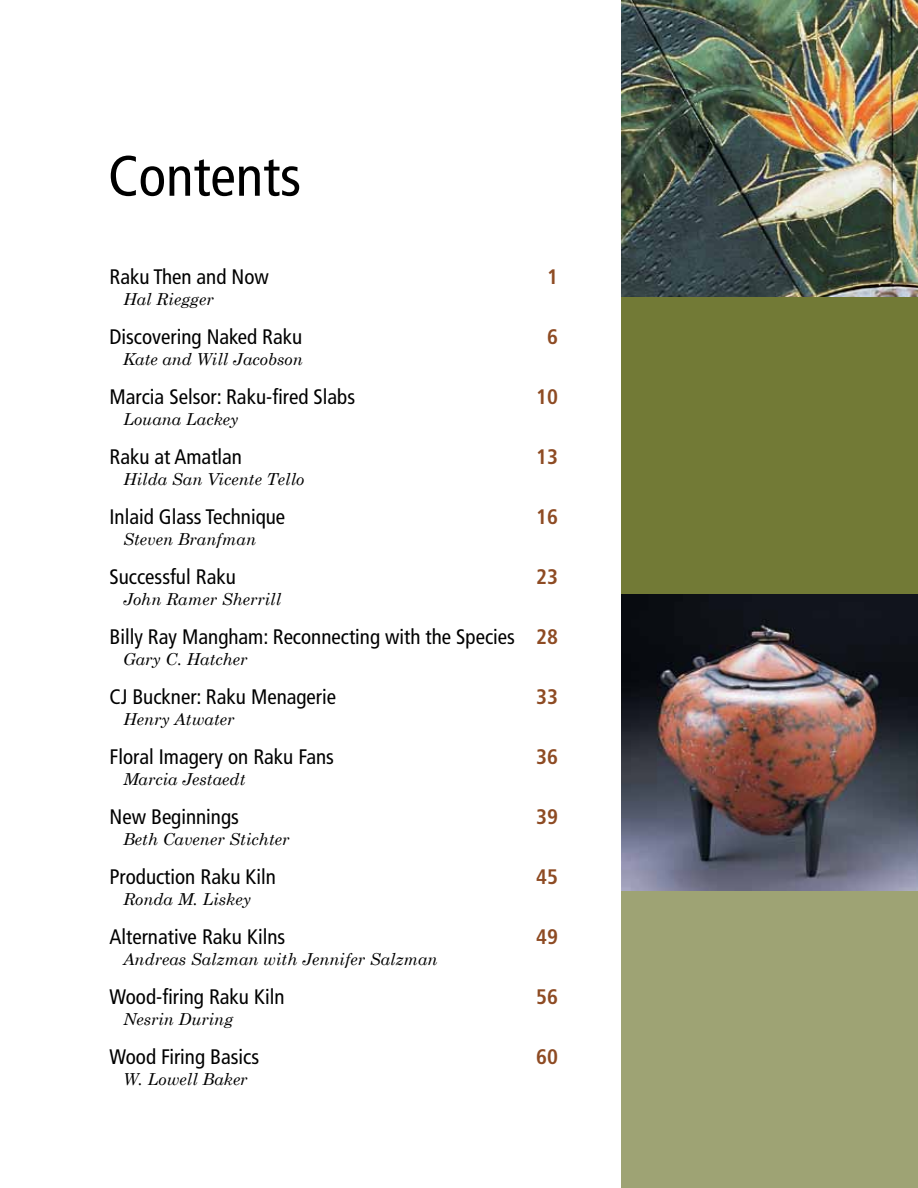
<style>
.page{position:relative;width:918px;height:1188px;background:#fff}
.page>*{position:absolute;margin:0;border:0;box-sizing:border-box;transform-origin:0 0}
.t1{font:condensed 57px "Frutiger";color:#000}
.t2{font:condensed 21px "Frutiger";color:#000}
.t3{font:700 condensed 21px "Frutiger";color:#8e4b23}
.t4{font:italic 16.5px "Century Schoolbook";color:#000}
.s1{font-weight:700;color:#8e4b23}
</style>
<div class="page">
<img style="left:621px;top:594px;width:297px;height:297px">
<div style="left:621px;top:297px;width:297px;height:297px;background:#727a36"></div>
<div style="left:621px;top:891px;width:297px;height:297px;background:#9ea374"></div>
<img style="left:621px;top:0;width:297px;height:297px">
<h1 class="t1" style="left:108px;top:143px;width:195px">Contents</h1>
<p class="t2" style="left:110px;top:265px;width:161px">Raku Then and Now</p>
<p class="t3" style="left:547px;top:264px;width:12px">1</p>
<p class="t4" style="left:123px;top:289px;width:92px">Hal Riegger</p>
<p class="t2" style="left:110px;top:325px;width:194px">Discovering Naked Raku</p>
<p class="t3" style="left:547px;top:324px;width:12px">6</p>
<p class="t4" style="left:123px;top:349px;width:181px">Kate and Will Jacobson</p>
<p class="t2" style="left:110px;top:385px;width:247px">Marcia Selsor: Raku-fired Slabs</p>
<p class="t3" style="left:536px;top:384px;width:23px">10</p>
<p class="t4" style="left:123px;top:409px;width:117px">Louana Lackey</p>
<p class="t2" style="left:110px;top:445px;width:134px">Raku at Amatlan</p>
<p class="t3" style="left:536px;top:444px;width:23px">13</p>
<p class="t4" style="left:123px;top:469px;width:183px">Hilda San Vicente Tello</p>
<p class="t2" style="left:110px;top:505px;width:177px">Inlaid Glass Technique</p>
<p class="t3" style="left:536px;top:504px;width:23px">16</p>
<p class="t4" style="left:123px;top:529px;width:135px">Steven Branfman</p>
<p class="t2" style="left:110px;top:565px;width:128px">Successful Raku</p>
<p class="t3" style="left:536px;top:564px;width:23px">23</p>
<p class="t4" style="left:123px;top:589px;width:160px">John Ramer Sherrill</p>
<p class="t2" style="left:110px;top:625px;width:450px">Billy Ray Mangham: Reconnecting with the Species <span class="s1">28</span></p>
<p class="t4" style="left:123px;top:649px;width:126px">Gary C. Hatcher</p>
<p class="t2" style="left:110px;top:685px;width:228px">CJ Buckner: Raku Menagerie</p>
<p class="t3" style="left:536px;top:684px;width:23px">33</p>
<p class="t4" style="left:123px;top:709px;width:113px">Henry Atwater</p>
<p class="t2" style="left:110px;top:745px;width:226px">Floral Imagery on Raku Fans</p>
<p class="t3" style="left:536px;top:744px;width:23px">36</p>
<p class="t4" style="left:123px;top:769px;width:124px">Marcia Jestaedt</p>
<p class="t2" style="left:110px;top:805px;width:131px">New Beginnings</p>
<p class="t3" style="left:536px;top:804px;width:23px">39</p>
<p class="t4" style="left:123px;top:829px;width:168px">Beth Cavener Stichter</p>
<p class="t2" style="left:110px;top:865px;width:168px">Production Raku Kiln</p>
<p class="t3" style="left:536px;top:864px;width:23px">45</p>
<p class="t4" style="left:123px;top:889px;width:130px">Ronda M. Liskey</p>
<p class="t2" style="left:110px;top:925px;width:177px">Alternative Raku Kilns</p>
<p class="t3" style="left:536px;top:924px;width:23px">49</p>
<p class="t4" style="left:123px;top:949px;width:316px">Andreas Salzman with Jennifer Salzman</p>
<p class="t2" style="left:110px;top:985px;width:176px">Wood-firing Raku Kiln</p>
<p class="t3" style="left:536px;top:984px;width:23px">56</p>
<p class="t4" style="left:123px;top:1009px;width:112px">Nesrin During</p>
<p class="t2" style="left:110px;top:1045px;width:151px">Wood Firing Basics</p>
<p class="t3" style="left:536px;top:1044px;width:23px">60</p>
<p class="t4" style="left:123px;top:1069px;width:126px">W. Lowell Baker</p>
</div>
